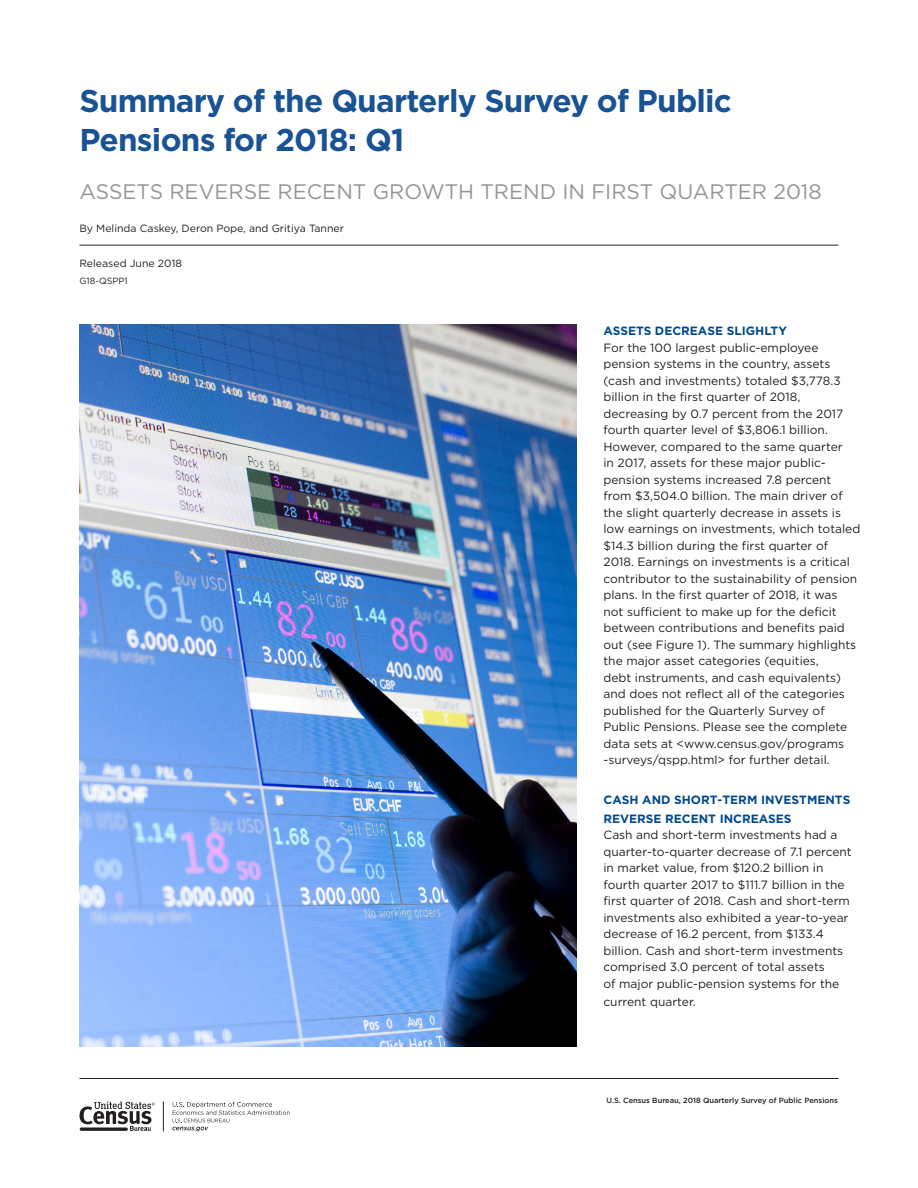
<style>
.page{position:relative;width:918px;height:1188px;background:#fff}
.page>*{position:absolute;margin:0;border:0;box-sizing:border-box;transform-origin:0 0}
.t1{font:700 31.5px/38.5px "Gotham";letter-spacing:-.025em;color:#1a5393}
.Subtitle{font:21px "Gotham";color:#939598}
.body_text{font:12px/16.5px "Gotham";color:#231f20}
.Subhead1{font:700 12px/18.8px "Gotham";color:#004a8d}
.Author{font:10.5px "Gotham";color:#231f20}
.Pub_date{font:10.5px "Gotham";color:#231f20}
.Pub_number{font:9px "Gotham";color:#231f20}
.t2{font:500 7.5px "Gotham";color:#231f20}
</style>
<div class="page">
<hr style="left:80px;top:1078px;width:758px;height:1px;background:#231f20">
<hr style="left:79px;top:245px;width:759px;height:1px;background:#231f20">
<svg style="left:172px;top:1102px;width:118px;height:29px"></svg>
<img style="left:79px;top:325px;width:498px;height:721px">
<svg style="left:163px;top:1102px;width:1px;height:29px"></svg>
<svg style="left:79px;top:1102px;width:76px;height:29px"></svg>
<p class="t1" style="left:79px;top:82px;width:654px">Summary of the Quarterly Survey of Public<br>Pensions for 2018: Q1</p>
<p class="Subtitle" style="left:79px;top:179px;width:744px">ASSETS REVERSE RECENT GROWTH TREND IN FIRST QUARTER 2018</p>
<p class="Author" style="left:79px;top:222px;width:266px">By Melinda Caskey, Deron Pope, and Gritiya Tanner</p>
<p class="Pub_date" style="left:79px;top:257px;width:104px">Released June 2018</p>
<p class="Pub_number" style="left:79px;top:275px;width:50px">G18-QSPP1</p>
<p class="Subhead1" style="left:603px;top:322px;width:185px">ASSETS DECREASE SLIGHLTY</p>
<p class="body_text" style="left:603px;top:339px;width:258px">For the 100 largest public-employee pension systems in the country, assets (cash and investments) totaled $3,778.3 billion in the first quarter of 2018, decreasing by 0.7 percent from the 2017 fourth quarter level of $3,806.1 billion.<br>However, compared to the same quarter<br>in 2017, assets for these major public&shy;pension systems increased 7.8 percent from $3,504.0 billion. The main driver of the slight quarterly decrease in assets is low earnings on investments, which totaled $14.3 billion during the first quarter of 2018. Earnings on investments is a critical contributor to the sustainability of pension plans. In the first quarter of 2018, it was not sufficient to make up for the deficit between contributions and benefits paid out (see Figure 1). The summary highlights the major asset categories (equities,<br>debt instruments, and cash equivalents) and does not reflect all of the categories published for the Quarterly Survey of Public Pensions. Please see the complete data sets at &lt;www.census.gov/programs -surveys/qspp.html&gt; for further detail.</p>
<p class="Subhead1" style="left:603px;top:790px;width:248px">CASH AND SHORT-TERM INVESTMENTS<br>REVERSE RECENT INCREASES</p>
<p class="body_text" style="left:603px;top:826px;width:250px">Cash and short-term investments had a quarter-to-quarter decrease of 7.1 percent in market value, from $120.2 billion in fourth quarter 2017 to $111.7 billion in the first quarter of 2018. Cash and short-term investments also exhibited a year-to-year decrease of 16.2 percent, from $133.4 billion. Cash and short-term investments comprised 3.0 percent of total assets<br>of major public-pension systems for the</p>
<p class="body_text" style="left:603px;top:994px;width:94px">current quarter.</p>
<p class="t2" style="left:607px;top:1095px;width:233px">U.S. Census Bureau, 2018 Quarterly Survey of Public Pensions</p>
</div>
